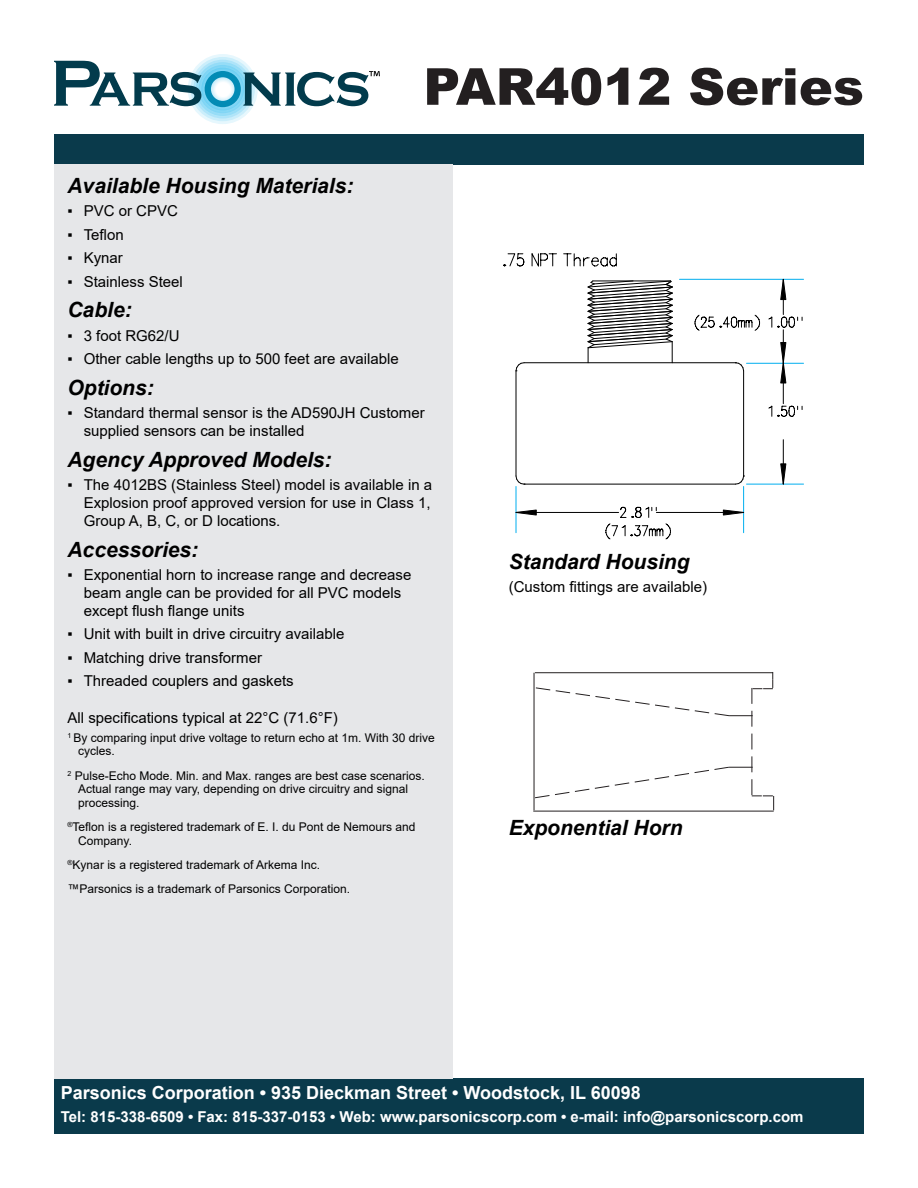
<style>
.page{position:relative;width:918px;height:1188px;background:#fff}
.page>*{position:absolute;margin:0;border:0;box-sizing:border-box;transform-origin:0 0}
.t1{font:900 51px "Arial";color:#231f20}
.Subhead{font:italic 700 21px "Arial";color:#000}
.Specifications{font:italic 700 21px "Arial";color:#000}
.Specifications-2{font:700 18px "Arial";color:#fff}
.Bullets{font:15px/18px "Arial";color:#000}
.Specifications-3{font:700 15px "Arial";color:#fff}
.Specifications-4{font:15px "Arial";color:#000}
.Footnotes{font:12px/13.5px "Arial";color:#000}
</style>
<div class="page">
<div style="left:188px;top:54px;width:70px;height:70px;background:#e6f7fd;border-radius:35px"></div>
<div style="left:191px;top:57px;width:64px;height:64px;background:#cbeefb;border-radius:32px"></div>
<svg style="left:193px;top:60px;width:59px;height:59px"></svg>
<svg style="left:196px;top:62px;width:54px;height:54px"></svg>
<div style="left:199px;top:65px;width:48px;height:48px;background:#85d7f5;border-radius:24px"></div>
<div style="left:201px;top:68px;width:43px;height:43px;background:#78d4f4;border-radius:21px"></div>
<svg style="left:54px;top:61px;width:326px;height:46px"></svg>
<div style="left:54px;top:134px;width:810px;height:30px;background:#0a3a4b"></div>
<div style="left:54px;top:1079px;width:810px;height:55px;background:#0a3a4b"></div>
<div style="left:54px;top:164px;width:399px;height:915px;background:#e6e7e9"></div>
<hr style="left:533px;top:811px;width:241px;height:1px;background:#231f20">
<svg style="left:534px;top:672px;width:240px;height:138px"></svg>
<hr style="left:524px;top:484px;width:212px;height:1px;background:#000">
<hr style="left:743px;top:371px;width:1px;height:105px;background:#000">
<hr style="left:524px;top:362px;width:212px;height:1px;background:#000">
<hr style="left:516px;top:371px;width:1px;height:105px;background:#000">
<svg style="left:515px;top:362px;width:10px;height:10px"></svg>
<svg style="left:515px;top:475px;width:10px;height:10px"></svg>
<svg style="left:735px;top:475px;width:10px;height:10px"></svg>
<svg style="left:735px;top:362px;width:10px;height:10px"></svg>
<svg style="left:587px;top:280px;width:86px;height:83px"></svg>
<hr style="left:516px;top:486px;width:1px;height:47px;background:#00aeef">
<hr style="left:743px;top:486px;width:1px;height:47px;background:#00aeef">
<hr style="left:516px;top:512px;width:103px;height:1px;background:#000">
<hr style="left:656px;top:512px;width:88px;height:1px;background:#000">
<svg style="left:516px;top:510px;width:20px;height:5px"></svg>
<svg style="left:723px;top:510px;width:21px;height:5px"></svg>
<svg style="left:768px;top:316px;width:35px;height:12px"></svg>
<hr style="left:679px;top:279px;width:125px;height:1px;background:#00aeef">
<hr style="left:783px;top:330px;width:1px;height:33px;background:#000">
<hr style="left:783px;top:279px;width:1px;height:36px;background:#000">
<svg style="left:781px;top:279px;width:5px;height:21px"></svg>
<svg style="left:503px;top:253px;width:114px;height:14px"></svg>
<svg style="left:694px;top:314px;width:66px;height:17px"></svg>
<svg style="left:768px;top:405px;width:35px;height:12px"></svg>
<hr style="left:747px;top:484px;width:57px;height:1px;background:#00aeef">
<hr style="left:747px;top:363px;width:57px;height:1px;background:#00aeef">
<hr style="left:783px;top:363px;width:1px;height:41px;background:#000">
<hr style="left:783px;top:440px;width:1px;height:44px;background:#000">
<svg style="left:781px;top:342px;width:5px;height:41px"></svg>
<svg style="left:781px;top:464px;width:5px;height:20px"></svg>
<svg style="left:605px;top:506px;width:66px;height:34px"></svg>
<p class="t1" style="left:423px;top:50px;width:442px">PAR4012 Series</p>
<p class="Subhead" style="left:68px;top:172px;width:287px">Available Housing Materials:</p>
<p class="Bullets" style="left:68px;top:202px;width:112px">▪ PVC or CPVC</p>
<p class="Bullets" style="left:68px;top:225px;width:58px">▪ Teflon</p>
<p class="Bullets" style="left:68px;top:249px;width:57px">▪ Kynar</p>
<p class="Bullets" style="left:68px;top:272px;width:117px">▪ Stainless Steel</p>
<p class="Subhead" style="left:68px;top:296px;width:66px">Cable:</p>
<p class="Bullets" style="left:68px;top:326px;width:114px">▪ 3 foot RG62/U</p>
<p class="Bullets" style="left:68px;top:350px;width:333px">▪ Other cable lengths up to 500 feet are available</p>
<p class="Subhead" style="left:68px;top:373px;width:88px">Options:</p>
<p class="Bullets" style="left:84px;top:404px;width:342px;text-indent:-16px">▪ Standard thermal sensor is the AD590JH Customer supplied sensors can be installed</p>
<p class="Specifications" style="left:68px;top:445px;width:266px">Agency Approved Models:</p>
<p class="Bullets" style="left:84px;top:476px;width:350px;text-align:justify;text-indent:-16px">▪ The 4012BS (Stainless Steel) model is available in a Explosion proof approved version for use in Class 1, Group A, B, C, or D locations.</p>
<p class="Subhead" style="left:68px;top:535px;width:132px">Accessories:</p>
<p class="Bullets" style="left:84px;top:566px;width:329px;text-indent:-16px">▪ Exponential horn to increase range and decrease beam angle can be provided for all PVC models except flush flange units</p>
<p class="Bullets" style="left:68px;top:625px;width:279px">▪ Unit with built in drive circuitry available</p>
<p class="Bullets" style="left:68px;top:648px;width:196px">▪ Matching drive transformer</p>
<p class="Bullets" style="left:68px;top:672px;width:228px">▪ Threaded couplers and gaskets</p>
<p class="Specifications-4" style="left:68px;top:707px;width:272px">All specifications typical at 22°C (71.6°F)</p>
<p class="Footnotes" style="left:78px;top:731px;width:358px;text-indent:-11px"><sup>1</sup> By comparing input drive voltage to return echo at 1m. With 30 drive cycles.</p>
<p class="Footnotes" style="left:78px;top:769px;width:348px;text-indent:-11px"><sup>2</sup> Pulse-Echo Mode. Min. and Max. ranges are best case scenarios.<br>Actual range may vary, depending on drive circuitry and signal processing.</p>
<p class="Footnotes" style="left:78px;top:820px;width:339px;text-indent:-11px"><sup>®</sup>Teflon is a registered trademark of E. I. du Pont de Nemours and<br>Company.</p>
<p class="Footnotes" style="left:68px;top:858px;width:254px"><sup>®</sup>Kynar is a registered trademark of Arkema Inc.</p>
<p class="Footnotes" style="left:68px;top:882px;width:284px">™Parsonics is a trademark of Parsonics Corporation.</p>
<p class="Subhead" style="left:509px;top:547px;width:182px">Standard Housing</p>
<p class="Bullets" style="left:509px;top:578px;width:200px">(Custom fittings are available)</p>
<p class="Subhead" style="left:509px;top:813px;width:175px">Exponential Horn</p>
<p class="Specifications-2" style="left:61px;top:1080px;width:582px">Parsonics Corporation • 935 Dieckman Street • Woodstock, IL 60098</p>
<p class="Specifications-3" style="left:61px;top:1106px;width:744px">Tel: 815-338-6509 • Fax: 815-337-0153 • Web: www.parsonicscorp.com • e-mail: info@parsonicscorp.com</p>
</div>
